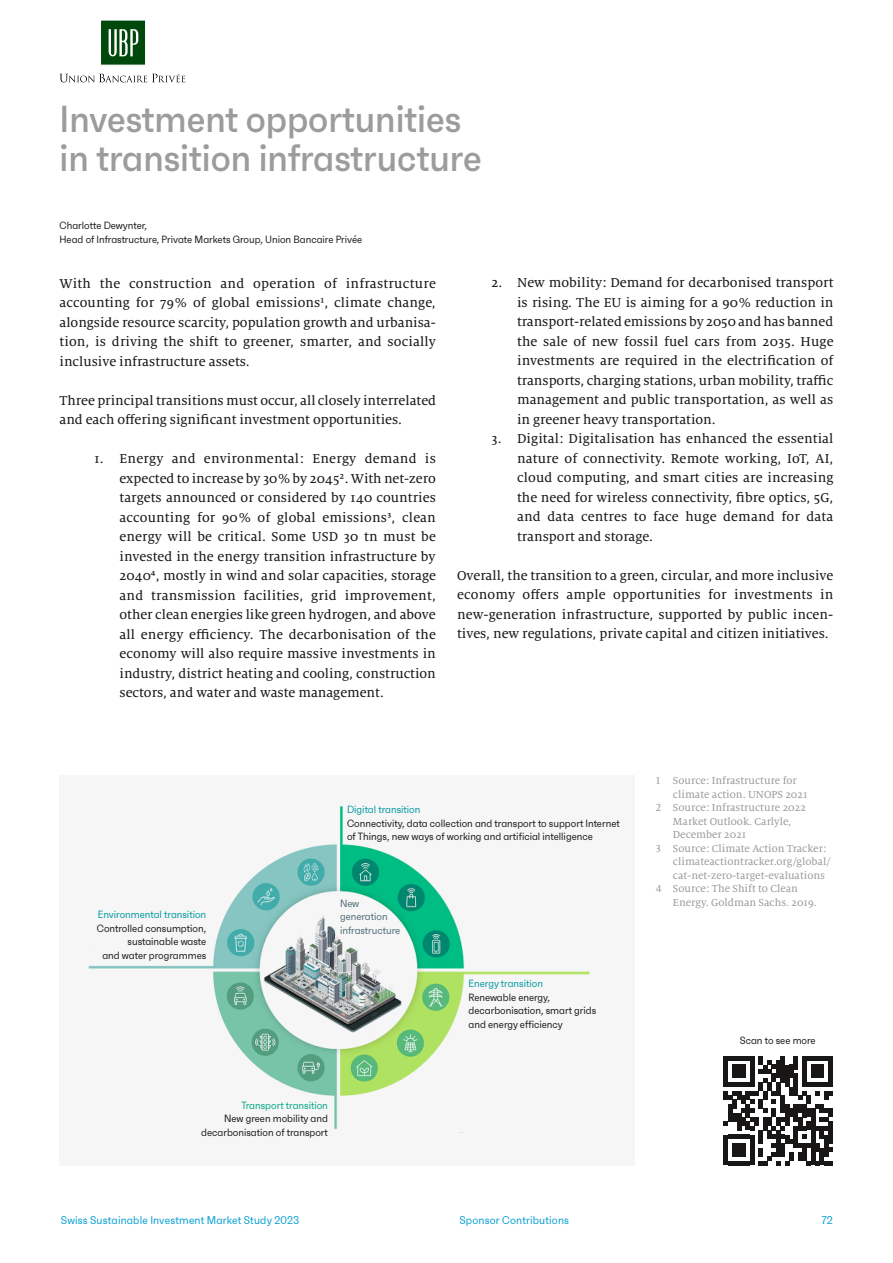
<style>
.page{position:relative;width:893px;height:1263px;background:#fff}
.page>*{position:absolute;margin:0;border:0;box-sizing:border-box;transform-origin:0 0}
.t1{font:500 37.5px/39px "Faktum Con";color:#9c9c9d}
.t2{font:14.25px/19.5px "Milo Serif Pro Text";color:#181716;text-align:justify}
.t3{font:11.25px "Milo Serif Pro Text";color:#9c9c9d}
.t4{font:11.25px "Faktum Con";letter-spacing:.015em;color:#009dd3}
.t5{font:10.5px/13.5px "Faktum Con";color:#181716}
.t6{font:10.5px "Faktum Con";color:#0098a0}
.t7{font:10.5px/13.5px "Faktum Con";color:#4e6a77}
.t8{font:10.5px "Faktum Con";color:#00a786}
</style>
<div class="page">
<div style="left:60px;top:775px;width:575px;height:390px;background:#f6f6f6"></div>
<img style="left:88px;top:806px;width:502px;height:327px">
<div style="left:406px;top:1103px;width:184px;height:29px;background:#f6f6f6"></div>
<div style="left:89px;top:908px;width:119px;height:53px;background:#f6f6f6"></div>
<div style="left:182px;top:1100px;width:146px;height:51px;background:#f6f6f6"></div>
<div style="left:469px;top:979px;width:145px;height:51px;background:#f6f6f6"></div>
<div style="left:347px;top:805px;width:273px;height:39px;background:#f6f6f6"></div>
<svg style="left:338px;top:898px;width:67px;height:33px"></svg>
<svg style="left:724px;top:1056px;width:109px;height:109px"></svg>
<svg style="left:60px;top:74px;width:125px;height:8px"></svg>
<div style="left:100px;top:20px;width:46px;height:45px;background:#00480c;border:1px solid #fff"></div>
<svg style="left:109px;top:29px;width:29px;height:27px"></svg>
<h1 class="t1" style="left:60px;top:98px;width:424px">Investment opportunities in transition infrastructure</h1>
<p class="t5" style="left:60px;top:219px;width:304px">Charlotte Dewynter,<br>Head of Infrastructure, Private Markets Group, Union Bancaire Privée</p>
<p class="t2" style="left:60px;top:273px;width:378px">With the construction and operation of infrastructure accounting for 79% of global emissions1, climate change, alongside resource scarcity, population growth and urbanisa&shy;tion, is driving the shift to greener, smarter, and socially inclusive infrastructure assets.</p>
<p class="t2" style="left:60px;top:390px;width:378px">Three principal transitions must occur, all closely interrelated and each offering significant investment opportunities.</p>
<p class="t2" style="left:120px;top:449px;width:318px;text-indent:-25px">1. Energy and environmental: Energy demand is expected to increase by 30% by 20452. With net-zero targets announced or considered by 140 countries accounting for 90% of global emissions3, clean energy will be critical. Some USD 30 tn must be invested in the energy transition infrastructure by 20404, mostly in wind and solar capacities, storage and transmission facilities, grid improvement, other clean energies like green hydrogen, and above all energy efficiency. The decarbonisation of the economy will also require massive investments in industry, district heating and cooling, construction sectors, and water and waste management.</p>
<p class="t2" style="left:517px;top:273px;width:318px;text-indent:-25px">2. New mobility: Demand for decarbonised transport is rising. The EU is aiming for a 90% reduction in transport-related emissions by 2050 and has banned the sale of new fossil fuel cars from 2035. Huge investments are required in the electrification of transports, charging stations, urban mobility, traffic management and public transportation, as well as in greener heavy transportation.</p>
<p class="t2" style="left:517px;top:429px;width:318px;text-indent:-25px">3. Digital: Digitalisation has enhanced the essential nature of connectivity. Remote working, IoT, AI, cloud computing, and smart cities are increasing the need for wireless connectivity, fibre optics, 5G, and data centres to face huge demand for data transport and storage.</p>
<p class="t2" style="left:457px;top:566px;width:378px">Overall, the transition to a green, circular, and more inclusive economy offers ample opportunities for investments in new-generation infrastructure, supported by public incen&shy;tives, new regulations, private capital and citizen initiatives.</p>
<p class="t6" style="left:98px;top:908px;width:110px">Environmental transition</p>
<p class="t5" style="left:97px;top:921px;width:111px;text-align:right">Controlled consumption, sustainable waste<br>and water programmes</p>
<p class="t6" style="left:347px;top:803px;width:75px">Digital transition</p>
<p class="t5" style="left:347px;top:816px;width:274px">Connectivity, data collection and transport to support Internet of Things, new ways of working and artificial intelligence</p>
<p class="t7" style="left:340px;top:896px;width:62px">New generation infrastructure</p>
<p class="t6" style="left:469px;top:977px;width:76px">Energy transition</p>
<p class="t5" style="left:469px;top:990px;width:129px">Renewable energy, decarbonisation, smart grids and energy efficiency</p>
<p class="t8" style="left:241px;top:1099px;width:88px">Transport transition</p>
<p class="t5" style="left:201px;top:1112px;width:128px;text-align:right">New green mobility and decarbonisation of transport</p>
<p class="t3" style="left:656px;top:774px;width:142px">1 Source: Infrastructure for</p>
<p class="t3" style="left:673px;top:788px;width:136px">climate action. UNOPS 2021</p>
<p class="t3" style="left:656px;top:801px;width:151px">2 Source: Infrastructure 2022</p>
<p class="t3" style="left:673px;top:815px;width:120px">Market Outlook. Carlyle,</p>
<p class="t3" style="left:673px;top:828px;width:75px">December 2021</p>
<p class="t3" style="left:656px;top:842px;width:172px">3 Source: Climate Action Tracker:</p>
<p class="t3" style="left:673px;top:855px;width:159px">climateactiontracker.org/global/</p>
<p class="t3" style="left:673px;top:869px;width:154px">cat-net-zero-target-evaluations</p>
<p class="t3" style="left:656px;top:882px;width:144px">4 Source: The Shift to Clean</p>
<p class="t3" style="left:673px;top:896px;width:146px">Energy. Goldman Sachs. 2019.</p>
<p class="t5" style="left:740px;top:1033px;width:77px">Scan to see more</p>
<p class="t4" style="left:61px;top:1213px;width:240px">Swiss Sustainable Investment Market Study 2023</p>
<p class="t4" style="left:459px;top:1213px;width:111px">Sponsor Contributions</p>
<p class="t4" style="left:822px;top:1213px;width:12px">72</p>
</div>
